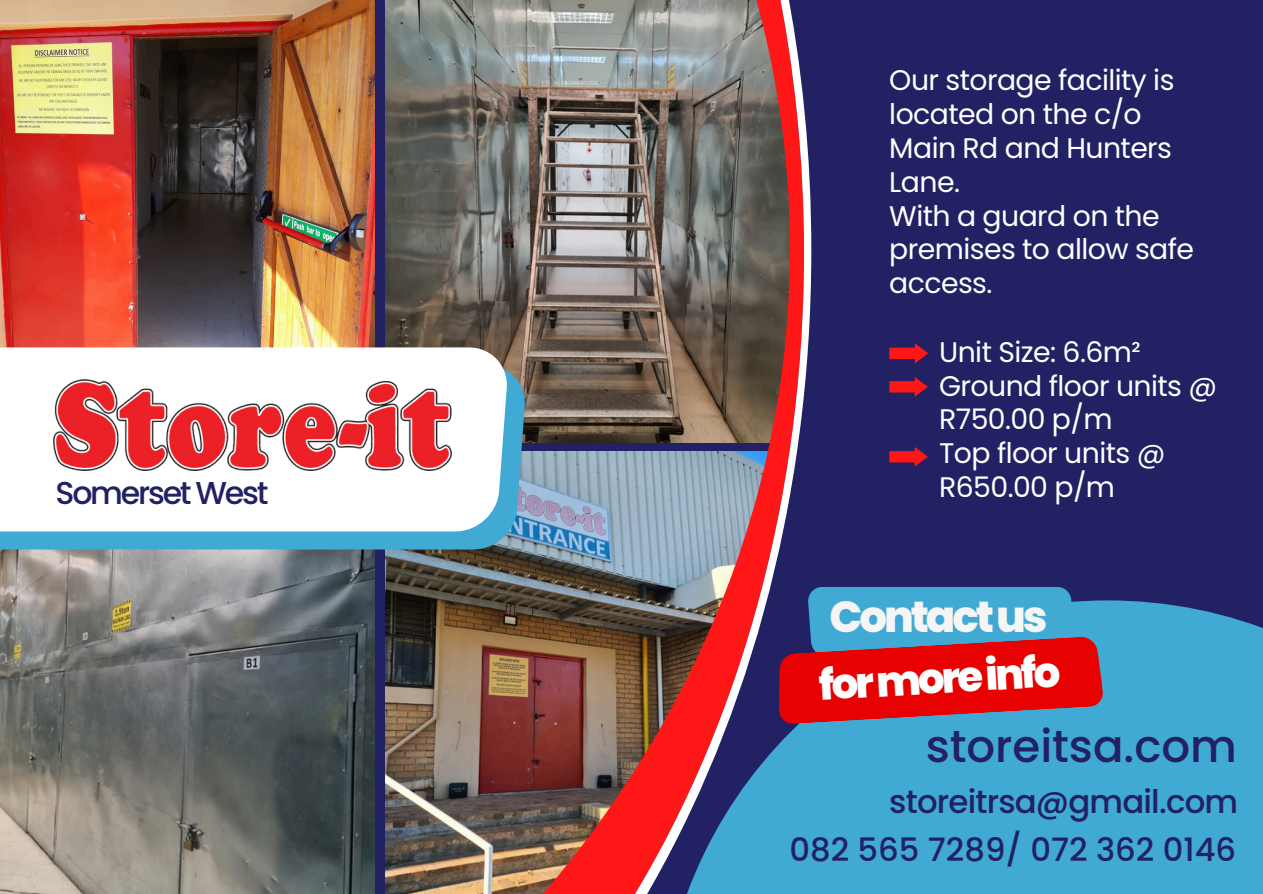
<style>
.page{position:relative;width:1263px;height:894px;background:#fff}
.page>*{position:absolute;margin:0;border:0;box-sizing:border-box;transform-origin:0 0}
.t1{font:500 45px "Poppins";color:#212163}
.t2{font:800 43.5px "Poppins";letter-spacing:-.07em;color:#f5f5f5}
.t3{font:800 42px "Poppins";color:#fff}
.t4{font:500 32.4px "Poppins";letter-spacing:-.025em;color:#212163}
.t5{font:500 32.25px "Poppins";color:#212163}
.t6{font:500 31.65px "Poppins";letter-spacing:-.07em;color:#212163}
.t7{font:28.35px/33.8px "Poppins";letter-spacing:-.02em;color:#fff}
</style>
<div class="page">
<div style="left:0;top:0;width:1263px;height:893px;background:#212163"></div>
<img style="left:386px;top:0;width:135px;height:365px">
<img style="left:386px;top:549px;width:135px;height:344px">
<img style="left:521px;top:0;width:99px;height:893px">
<img style="left:620px;top:0;width:191px;height:893px">
<img style="left:0;top:0;width:374px;height:347px">
<img style="left:0;top:549px;width:374px;height:344px">
<svg style="left:659px;top:600px;width:604px;height:293px;background:#4e91b8"></svg>
<div style="left:0;top:365px;width:525px;height:184px;background:#40aad4"></div>
<div style="left:0;top:347px;width:507px;height:184px;background:#fff"></div>
<img style="left:53px;top:379px;width:398px;height:91px">
<svg style="left:779px;top:586px;width:325px;height:138px;background:#904c63"></svg>
<svg style="left:889px;top:343px;width:39px;height:20px"></svg>
<svg style="left:889px;top:377px;width:38px;height:19px"></svg>
<svg style="left:889px;top:447px;width:38px;height:19px"></svg>
<p class="t7" style="left:889px;top:64px;width:287px">Our storage facility is located on the c/o<br>Main Rd and Hunters<br>Lane.</p>
<p class="t7" style="left:889px;top:199px;width:306px">With a guard on the premises to allow safe access.</p>
<p class="t7" style="left:939px;top:335px;width:203px">Unit Size: 6.6m²</p>
<p class="t7" style="left:939px;top:369px;width:279px">Ground floor units @<br>R750.00 p/m</p>
<p class="t7" style="left:939px;top:436px;width:228px">Top floor units @</p>
<h1 class="t6" style="left:56px;top:470px;width:214px">Somerset West</h1>
<p class="t7" style="left:939px;top:470px;width:177px">R650.00 p/m</p>
<p class="t2" style="left:829px;top:585px;width:220px">Contactus</p>
<p class="t3" style="left:817px;top:655px;width:243px;rotate:-3deg">formoreinfo</p>
<p class="t1" style="left:926px;top:714px;width:313px">storeitsa.com</p>
<p class="t4" style="left:889px;top:778px;width:350px">storeitrsa@gmail.com</p>
<p class="t5" style="left:789px;top:826px;width:448px">082 565 7289/ 072 362 0146</p>
</div>
